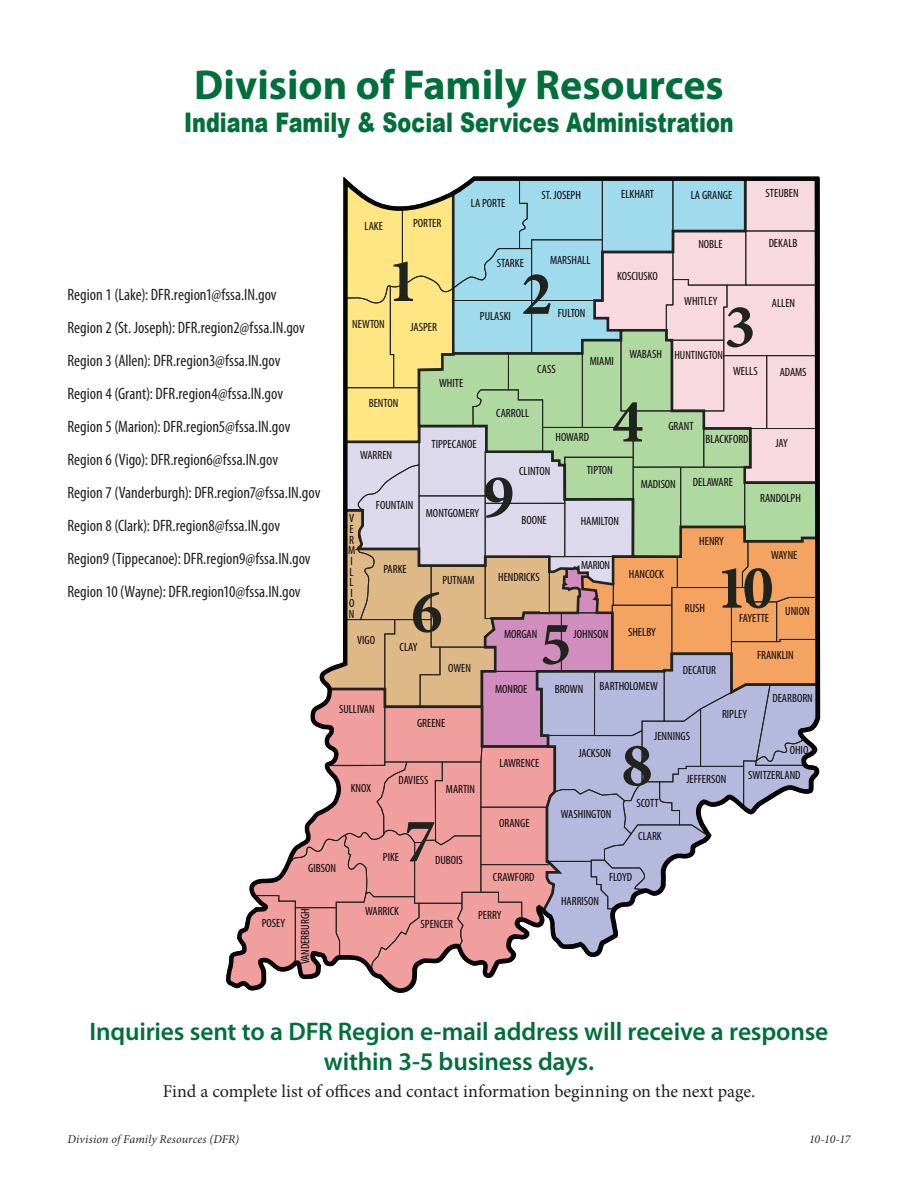
<style>
.page{position:relative;width:918px;height:1188px;background:#fff}
.page>*{position:absolute;margin:0;border:0;box-sizing:border-box;transform-origin:0 0}
.t1{font:700 62.25px "Minion Pro";color:#20231e}
.t2{font:700 42px "Myriad Pro";color:#006f3c}
.t3{font:900 27px "Arial";color:#006f3c;scale:.77 1}
.t4{font:600 25.5px/30px "Myriad Pro";letter-spacing:-.01em;color:#006f3c;text-align:center}
.t5{font:18px "Minion Pro";color:#231f20}
.t6{font:condensed 16.5px "Myriad Pro";color:#231f20}
.t7{font:condensed 12px/10.6px "Myriad Pro";color:#080506}
.Address_Info{font:italic 12px "Minion Pro";letter-spacing:.01em;color:#252723}
</style>
<div class="page">
<svg style="left:227px;top:177px;width:594px;height:816px"></svg>
<p class="t2" style="left:194px;top:57px;width:531px">Division of Family Resources</p>
<p class="t3" style="left:184px;top:103px;width:715px">Indiana Family &amp; Social Services Administration</p>
<p class="t7" style="left:365px;top:221px;width:20px">LAKE</p>
<p class="t7" style="left:413px;top:217px;width:30px">PORTER</p>
<p class="t7" style="left:471px;top:197px;width:36px">LA PORTE</p>
<p class="t7" style="left:542px;top:190px;width:41px">ST. JOSEPH</p>
<p class="t7" style="left:621px;top:189px;width:34px">ELKHART</p>
<p class="t7" style="left:691px;top:189px;width:43px">LA GRANGE</p>
<p class="t7" style="left:698px;top:238px;width:26px">NOBLE</p>
<p class="t7" style="left:766px;top:188px;width:35px">STEUBEN</p>
<p class="t7" style="left:769px;top:238px;width:30px">DEKALB</p>
<p class="t6" style="left:68px;top:284px;width:211px">Region 1 (Lake): DFR.region1@fssa.IN.gov</p>
<p class="t6" style="left:68px;top:317px;width:239px">Region 2 (St. Joseph): DFR.region2@fssa.IN.gov</p>
<p class="t6" style="left:68px;top:350px;width:214px">Region 3 (Allen): DFR.region3@fssa.IN.gov</p>
<p class="t6" style="left:68px;top:383px;width:217px">Region 4 (Grant): DFR.region4@fssa.IN.gov</p>
<p class="t6" style="left:68px;top:416px;width:224px">Region 5 (Marion): DFR.region5@fssa.IN.gov</p>
<p class="t6" style="left:68px;top:449px;width:212px">Region 6 (Vigo): DFR.region6@fssa.IN.gov</p>
<p class="t6" style="left:68px;top:482px;width:254px">Region 7 (Vanderburgh): DFR.region7@fssa.IN.gov</p>
<p class="t6" style="left:68px;top:515px;width:214px">Region 8 (Clark): DFR.region8@fssa.IN.gov</p>
<p class="t6" style="left:68px;top:548px;width:245px">Region9 (Tippecanoe): DFR.region9@fssa.IN.gov</p>
<p class="t6" style="left:68px;top:581px;width:235px">Region 10 (Wayne): DFR.region10@fssa.IN.gov</p>
<p class="t7" style="left:352px;top:318px;width:34px">NEWTON</p>
<p class="t1" style="left:388px;top:237px;width:33px">1</p>
<p class="t7" style="left:410px;top:322px;width:28px">JASPER</p>
<p class="t7" style="left:439px;top:377px;width:26px">WHITE</p>
<p class="t7" style="left:497px;top:258px;width:29px">STARKE</p>
<p class="t7" style="left:550px;top:254px;width:42px">MARSHALL</p>
<p class="t7" style="left:480px;top:311px;width:33px">PULASKI</p>
<p class="t1" style="left:521px;top:250px;width:33px">2</p>
<p class="t7" style="left:558px;top:307px;width:29px">FULTON</p>
<p class="t7" style="left:617px;top:271px;width:42px">KOSCIUSKO</p>
<p class="t7" style="left:537px;top:364px;width:20px">CASS</p>
<p class="t7" style="left:590px;top:356px;width:26px">MIAMI</p>
<p class="t7" style="left:629px;top:349px;width:34px">WABASH</p>
<p class="t7" style="left:684px;top:295px;width:35px">WHITLEY</p>
<p class="t1" style="left:724px;top:283px;width:33px">3</p>
<p class="t7" style="left:674px;top:350px;width:50px">HUNTINGTON</p>
<p class="t7" style="left:733px;top:366px;width:26px">WELLS</p>
<p class="t7" style="left:369px;top:398px;width:31px">BENTON</p>
<p class="t7" style="left:360px;top:450px;width:34px">WARREN</p>
<p class="t7" style="left:431px;top:439px;width:47px">TIPPECANOE</p>
<p class="t7" style="left:496px;top:407px;width:35px">CARROLL</p>
<p class="t7" style="left:556px;top:431px;width:35px">HOWARD</p>
<p class="t1" style="left:612px;top:378px;width:33px">4</p>
<p class="t7" style="left:519px;top:466px;width:33px">CLINTON</p>
<p class="t7" style="left:587px;top:465px;width:28px">TIPTON</p>
<p class="t7" style="left:668px;top:420px;width:27px">GRANT</p>
<p class="t7" style="left:706px;top:434px;width:45px">BLACKFORD</p>
<p class="t7" style="left:772px;top:298px;width:25px">ALLEN</p>
<p class="t7" style="left:780px;top:367px;width:28px">ADAMS</p>
<p class="t7" style="left:775px;top:438px;width:14px">JAY</p>
<p class="t1" style="left:483px;top:453px;width:33px">9</p>
<p class="t7" style="left:376px;top:499px;width:39px">FOUNTAIN</p>
<p class="t7" style="left:426px;top:508px;width:55px">MONTGOMERY</p>
<p class="t7" style="left:348px;top:513px;width:9px">V<br>E<br>R<br>M<br>I<br>L<br>L<br>I<br>O<br>N</p>
<p class="t7" style="left:521px;top:514px;width:27px">BOONE</p>
<p class="t7" style="left:581px;top:515px;width:40px">HAMILTON</p>
<p class="t7" style="left:581px;top:559px;width:30px">MARION</p>
<p class="t7" style="left:384px;top:563px;width:25px">PARKE</p>
<p class="t7" style="left:498px;top:572px;width:43px">HENDRICKS</p>
<p class="t7" style="left:442px;top:574px;width:34px">PUTNAM</p>
<p class="t1" style="left:411px;top:568px;width:33px">6</p>
<p class="t1" style="left:540px;top:600px;width:33px">5</p>
<p class="t7" style="left:574px;top:628px;width:36px">JOHNSON</p>
<p class="t7" style="left:504px;top:629px;width:35px">MORGAN</p>
<p class="t7" style="left:357px;top:634px;width:19px">VIGO</p>
<p class="t7" style="left:400px;top:641px;width:19px">CLAY</p>
<p class="t7" style="left:448px;top:663px;width:24px">OWEN</p>
<p class="t7" style="left:641px;top:478px;width:37px">MADISON</p>
<p class="t7" style="left:629px;top:568px;width:37px">HANCOCK</p>
<p class="t7" style="left:628px;top:626px;width:29px">SHELBY</p>
<p class="t7" style="left:339px;top:704px;width:37px">SULLIVAN</p>
<p class="t7" style="left:417px;top:717px;width:30px">GREENE</p>
<p class="t7" style="left:495px;top:683px;width:34px">MONROE</p>
<p class="t7" style="left:555px;top:683px;width:30px">BROWN</p>
<p class="t7" style="left:600px;top:681px;width:60px">BARTHOLOMEW</p>
<p class="t7" style="left:693px;top:477px;width:41px">DELAWARE</p>
<p class="t7" style="left:699px;top:535px;width:26px">HENRY</p>
<p class="t7" style="left:760px;top:492px;width:42px">RANDOLPH</p>
<p class="t7" style="left:771px;top:550px;width:28px">WAYNE</p>
<p class="t7" style="left:685px;top:602px;width:22px">RUSH</p>
<p class="t1" style="left:716px;top:544px;width:59px">10</p>
<p class="t7" style="left:739px;top:613px;width:31px">FAYETTE</p>
<p class="t7" style="left:785px;top:606px;width:26px">UNION</p>
<p class="t7" style="left:757px;top:650px;width:38px">FRANKLIN</p>
<p class="t7" style="left:683px;top:665px;width:35px">DECATUR</p>
<p class="t7" style="left:722px;top:708px;width:27px">RIPLEY</p>
<p class="t7" style="left:772px;top:693px;width:42px">DEARBORN</p>
<p class="t7" style="left:351px;top:783px;width:22px">KNOX</p>
<p class="t7" style="left:399px;top:775px;width:32px">DAVIESS</p>
<p class="t7" style="left:446px;top:783px;width:31px">MARTIN</p>
<p class="t7" style="left:499px;top:758px;width:41px">LAWRENCE</p>
<p class="t7" style="left:578px;top:748px;width:34px">JACKSON</p>
<p class="t7" style="left:654px;top:731px;width:38px">JENNINGS</p>
<p class="t7" style="left:686px;top:774px;width:42px">JEFFERSON</p>
<p class="t1" style="left:621px;top:722px;width:33px">8</p>
<p class="t7" style="left:636px;top:798px;width:24px">SCOTT</p>
<p class="t7" style="left:790px;top:744px;width:20px">OHIO</p>
<p class="t7" style="left:748px;top:770px;width:54px">SWITZERLAND</p>
<p class="t7" style="left:262px;top:918px;width:25px">POSEY</p>
<p class="t7" style="left:308px;top:863px;width:29px">GIBSON</p>
<p class="t7" style="left:300px;top:964px;width:57px;rotate:-90deg">VANDERBURGH</p>
<p class="t1" style="left:404px;top:797px;width:33px">7</p>
<p class="t7" style="left:383px;top:851px;width:18px">PIKE</p>
<p class="t7" style="left:435px;top:854px;width:29px">DUBOIS</p>
<p class="t7" style="left:365px;top:906px;width:35px">WARRICK</p>
<p class="t7" style="left:421px;top:919px;width:34px">SPENCER</p>
<p class="t7" style="left:499px;top:818px;width:32px">ORANGE</p>
<p class="t7" style="left:493px;top:871px;width:43px">CRAWFORD</p>
<p class="t7" style="left:478px;top:909px;width:25px">PERRY</p>
<p class="t7" style="left:561px;top:808px;width:52px">WASHINGTON</p>
<p class="t7" style="left:638px;top:831px;width:25px">CLARK</p>
<p class="t7" style="left:561px;top:895px;width:40px">HARRISON</p>
<p class="t7" style="left:609px;top:871px;width:24px">FLOYD</p>
<p class="t4" style="left:90px;top:1015px;width:740px">Inquiries sent to a DFR Region e-mail address will receive a response within 3-5 business days.</p>
<p class="t5" style="left:163px;top:1079px;width:594px">Find a complete list of offices and contact information beginning on the next page.</p>
<p class="Address_Info" style="left:68px;top:1131px;width:173px">Division of Family Resources (DFR)</p>
<p class="Address_Info" style="left:809px;top:1131px;width:43px">10-10-17</p>
</div>
